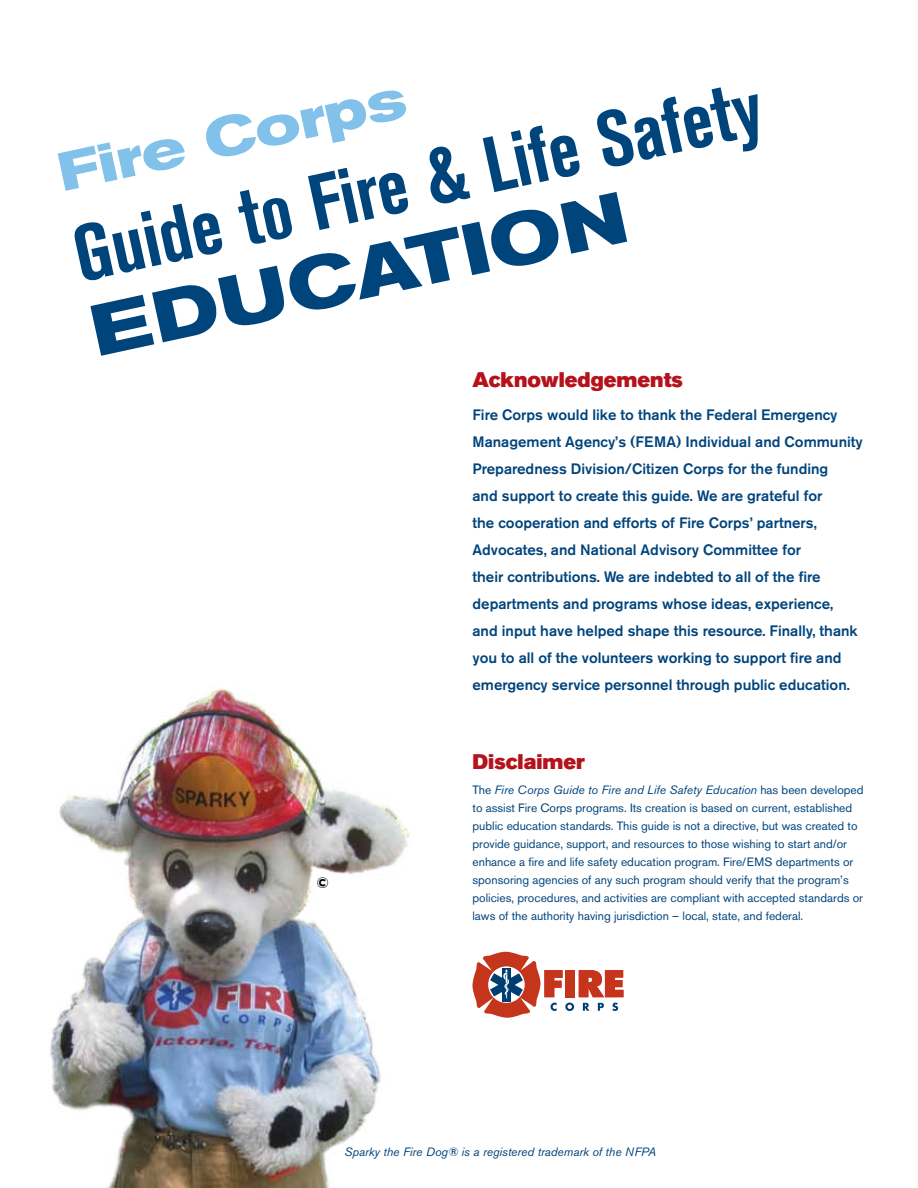
<style>
.page{position:relative;width:918px;height:1188px;background:#fff}
.page>*{position:absolute;margin:0;border:0;box-sizing:border-box;transform-origin:0 0}
.t1{font:700 condensed 78px "Akzidenz Grotesk BE";color:#00447c}
.t2{font:700 expanded 72px "Akzidenz Grotesk BE";color:#00447c}
.t3{font:700 expanded 54px "Akzidenz Grotesk BE";color:#81c1ea}
.t4{font:21px "Akzidenz Grotesk BE Super";color:#b5121b}
.t5{font:500 15px/27px "Akzidenz Grotesk BE";color:#00447c}
.t6{font:15px "Akzidenz Grotesk BE Super";color:#000}
.t7{font:12px/18px "Akzidenz Grotesk BE";color:#00447c}
.t8{font:italic 12px "Akzidenz Grotesk BE";color:#00447c}
.s1{font-style:italic}
</style>
<div class="page">
<svg style="left:472px;top:952px;width:151px;height:66px"></svg>
<img style="left:50px;top:688px;width:360px;height:500px">
<h1 class="t1" style="left:66px;top:210px;width:703px;rotate:-12deg">Guide to Fire &amp; Life Safety</h1>
<h3 class="t3" style="left:52px;top:142px;width:356px;rotate:-12deg">Fire Corps</h3>
<h2 class="t2" style="left:83px;top:290px;width:548px;rotate:-12deg">Education</h2>
<p class="t6" style="left:316px;top:874px;width:14px">©</p>
<h3 class="t4" style="left:472px;top:367px;width:212px">Acknowledgements</h3>
<p class="t5" style="left:472px;top:401px;width:392px">Fire Corps would like to thank the Federal Emergency Management Agency’s (FEMA) Individual and Community Preparedness Division/Citizen Corps for the funding<br>and support to create this guide. We are grateful for<br>the cooperation and efforts of Fire Corps’ partners, Advocates, and National Advisory Committee for<br>their contributions. We are indebted to all of the fire departments and programs whose ideas, experience,<br>and input have helped shape this resource. Finally, thank you to all of the volunteers working to support fire and emergency service personnel through public education.</p>
<h3 class="t4" style="left:473px;top:750px;width:114px">Disclaimer</h3>
<p class="t7" style="left:473px;top:781px;width:393px">The <span class="s1">Fire Corps Guide to Fire and Life Safety Education</span> has been developed to assist Fire Corps programs. Its creation is based on current, established public education standards. This guide is not a directive, but was created to provide guidance, support, and resources to those wishing to start and/or enhance a fire and life safety education program. Fire/EMS departments or sponsoring agencies of any such program should verify that the program’s policies, procedures, and activities are compliant with accepted standards or laws of the authority having jurisdiction – local, state, and federal.</p>
<p class="t8" style="left:345px;top:1145px;width:313px">Sparky the Fire Dog® is a registered trademark of the NFPA</p>
</div>
